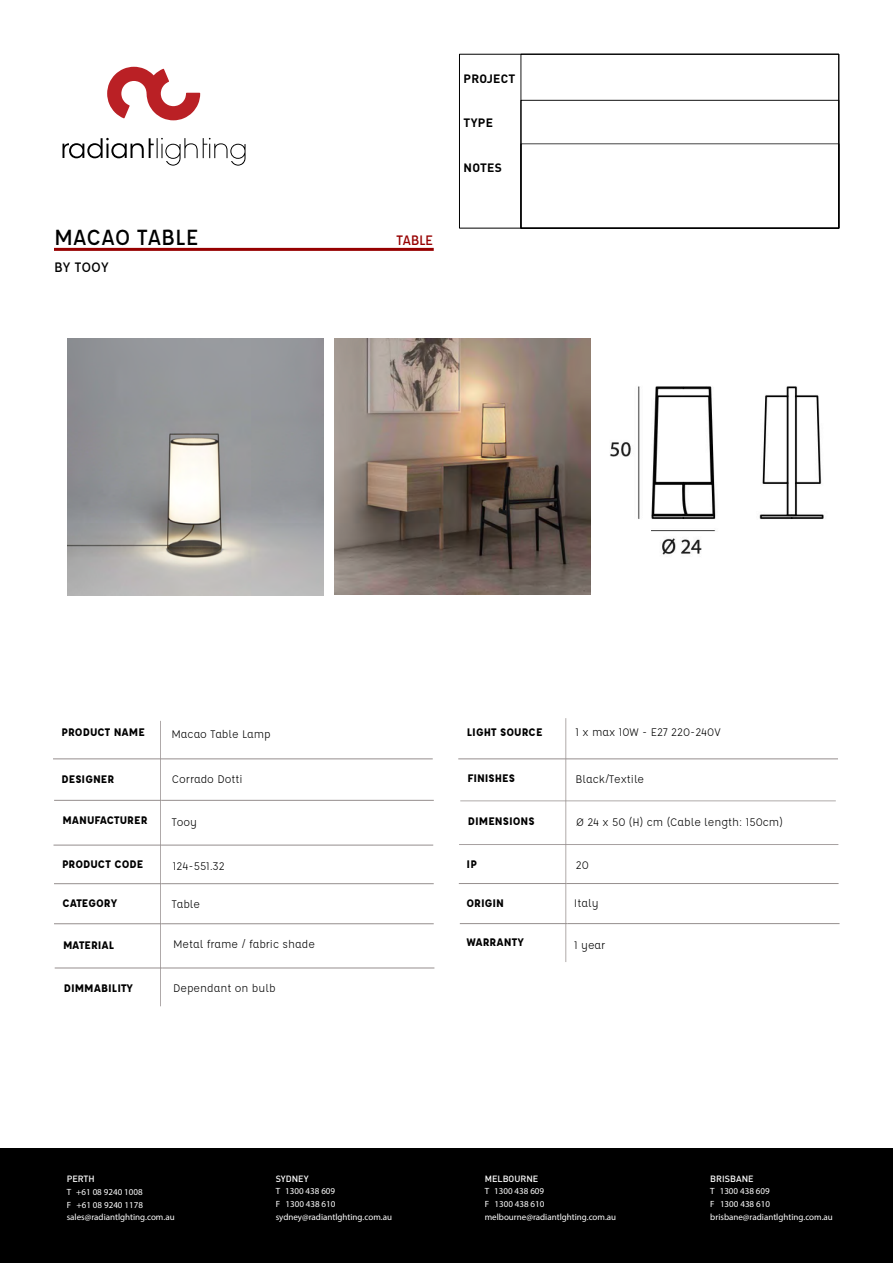
<style>
.page{position:relative;width:893px;height:1263px;background:#fff}
.page>*{position:absolute;margin:0;border:0;box-sizing:border-box;transform-origin:0 0}
.t1{font:500 24px "Affogato";letter-spacing:-.01em;color:#000}
.t2{font:500 15px "Affogato";color:#000}
.t3{font:500 15px "Affogato";letter-spacing:-.035em;color:#970000}
.t4{font:12px "Affogato";color:#000}
.t5{font:700 12px "Affogato";color:#000}
.t6{font:700 12px "DIN Pro";letter-spacing:.02em;color:#000}
.t7{font:9px/12.8px "DIN Pro";color:#fff}
.t8{font:500 9px "DIN Pro";color:#fff}
</style>
<div class="page">
<img style="left:588px;top:386px;width:236px;height:209px">
<hr style="left:53px;top:758px;width:108px;height:1px;background:#958e8d">
<hr style="left:161px;top:758px;width:272px;height:1px;background:#958e8d">
<hr style="left:54px;top:800px;width:108px;height:1px;background:#958e8d">
<hr style="left:162px;top:800px;width:272px;height:1px;background:#958e8d">
<hr style="left:160px;top:721px;width:2px;height:285px;background:#958e8d">
<hr style="left:54px;top:845px;width:107px;height:1px;background:#958e8d">
<hr style="left:161px;top:845px;width:272px;height:1px;background:#958e8d">
<hr style="left:54px;top:883px;width:108px;height:1px;background:#958e8d">
<hr style="left:162px;top:883px;width:272px;height:1px;background:#958e8d">
<hr style="left:54px;top:923px;width:108px;height:1px;background:#958e8d">
<hr style="left:162px;top:923px;width:272px;height:1px;background:#958e8d">
<svg style="left:107px;top:67px;width:93px;height:53px"></svg>
<svg style="left:63px;top:138px;width:183px;height:28px"></svg>
<hr style="left:54px;top:248px;width:380px;height:3px;background:#960000">
<hr style="left:565px;top:718px;width:2px;height:244px;background:#958e8d">
<hr style="left:458px;top:758px;width:108px;height:1px;background:#958e8d">
<hr style="left:566px;top:758px;width:272px;height:1px;background:#958e8d">
<hr style="left:460px;top:800px;width:376px;height:2px;background:#958e8d">
<hr style="left:459px;top:844px;width:379px;height:1px;background:#958e8d">
<hr style="left:459px;top:883px;width:107px;height:1px;background:#958e8d">
<hr style="left:566px;top:883px;width:272px;height:1px;background:#958e8d">
<hr style="left:460px;top:923px;width:107px;height:1px;background:#958e8d">
<hr style="left:567px;top:923px;width:272px;height:1px;background:#958e8d">
<div style="left:0;top:1148px;width:893px;height:115px;background:#000"></div>
<div style="left:521px;top:54px;width:318px;height:174px;border:1px solid #000"></div>
<img style="left:67px;top:339px;width:257px;height:256px">
<img style="left:335px;top:339px;width:256px;height:255px">
<hr style="left:55px;top:967px;width:107px;height:1px;background:#958e8d">
<hr style="left:162px;top:967px;width:272px;height:1px;background:#958e8d">
<h1 class="t1" style="left:54px;top:222px;width:146px">MACAO TABLE</h1>
<h2 class="t3" style="left:396px;top:231px;width:38px">TABLE</h2>
<h2 class="t2" style="left:54px;top:257px;width:56px">BY TOOY</h2>
<h3 class="t6" style="left:464px;top:68px;width:53px">PROJECT</h3>
<h3 class="t6" style="left:464px;top:113px;width:31px">TYPE</h3>
<h3 class="t6" style="left:464px;top:158px;width:40px">NOTES</h3>
<h3 class="t5" style="left:62px;top:724px;width:85px">PRODUCT NAME</h3>
<h3 class="t4" style="left:171px;top:727px;width:101px">Macao Table Lamp</h3>
<h3 class="t5" style="left:62px;top:772px;width:54px">DESIGNER</h3>
<h3 class="t4" style="left:172px;top:771px;width:72px">Corrado Dotti</h3>
<h3 class="t5" style="left:63px;top:813px;width:86px">MANUFACTURER</h3>
<h3 class="t4" style="left:172px;top:814px;width:27px">Tooy</h3>
<h3 class="t5" style="left:62px;top:857px;width:83px">PRODUCT CODE</h3>
<h3 class="t5" style="left:63px;top:895px;width:56px">CATEGORY</h3>
<h3 class="t4" style="left:172px;top:897px;width:30px">Table</h3>
<h3 class="t5" style="left:63px;top:937px;width:53px">MATERIAL</h3>
<h3 class="t4" style="left:173px;top:858px;width:53px">124-551.32</h3>
<h3 class="t4" style="left:173px;top:937px;width:143px">Metal frame / fabric shade</h3>
<h3 class="t5" style="left:64px;top:980px;width:71px">DIMMABILITY</h3>
<h3 class="t4" style="left:173px;top:980px;width:104px">Dependant on bulb</h3>
<p class="t8" style="left:67px;top:1171px;width:30px">PERTH</p>
<p class="t7" style="left:67px;top:1185px;width:109px">T +61 08 9240 1008<br>F +61 08 9240 1178 sales@radiantlghting.com.au</p>
<p class="t8" style="left:276px;top:1171px;width:34px">SYDNEY</p>
<p class="t7" style="left:276px;top:1185px;width:118px">T 1300 438 609<br>F 1300 438 610 sydney@radiantlghting.com.au</p>
<h3 class="t5" style="left:467px;top:724px;width:77px">LIGHT SOURCE</h3>
<h3 class="t4" style="left:575px;top:725px;width:147px">1 x max 10W - E27 220-240V</h3>
<h3 class="t5" style="left:467px;top:770px;width:49px">FINISHES</h3>
<h3 class="t4" style="left:575px;top:772px;width:70px">Black/Textile</h3>
<h3 class="t5" style="left:468px;top:813px;width:68px">DIMENSIONS</h3>
<h3 class="t4" style="left:576px;top:815px;width:208px">Ø 24 x 50 (H) cm (Cable length: 150cm)</h3>
<h3 class="t5" style="left:467px;top:856px;width:12px">IP</h3>
<h3 class="t5" style="left:466px;top:895px;width:39px">ORIGIN</h3>
<h3 class="t4" style="left:574px;top:896px;width:26px">Italy</h3>
<h3 class="t5" style="left:466px;top:934px;width:59px">WARRANTY</h3>
<h3 class="t4" style="left:576px;top:858px;width:15px">20</h3>
<h3 class="t4" style="left:574px;top:937px;width:33px">1 year</h3>
<p class="t8" style="left:485px;top:1171px;width:55px">MELBOURNE</p>
<p class="t7" style="left:485px;top:1185px;width:133px">T 1300 438 609<br>F 1300 438 610 melbourne@radiantlghting.com.au</p>
<p class="t8" style="left:710px;top:1171px;width:45px">BRISBANE</p>
<p class="t7" style="left:710px;top:1185px;width:124px">T 1300 438 609<br>F 1300 438 610 brisbane@radiantlghting.com.au</p>
</div>
